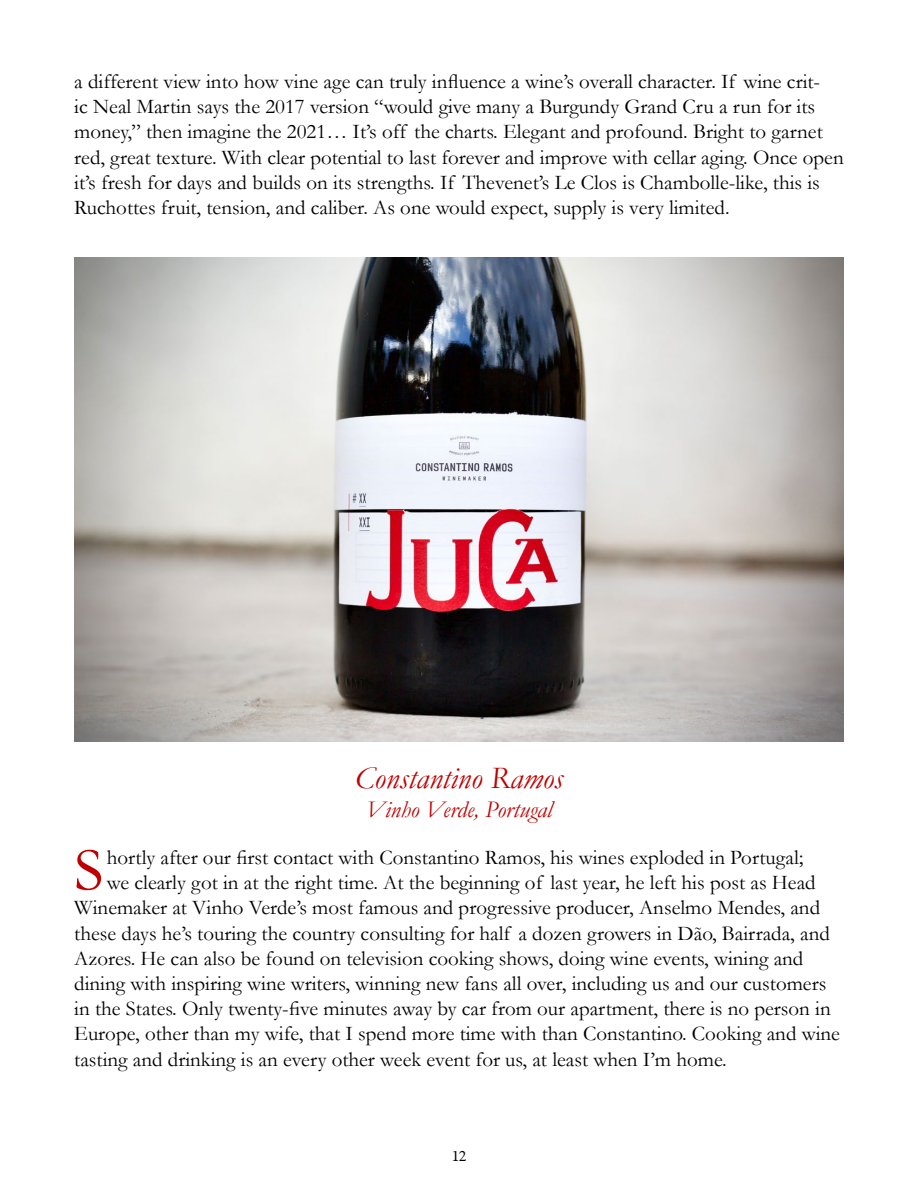
<style>
.page{position:relative;width:918px;height:1188px;background:#fff}
.page>*{position:absolute;margin:0;border:0;box-sizing:border-box;transform-origin:0 0}
.t1{font:61.35px "Garamond";color:#c00000}
.t2{font:italic 31.5px "Garamond";color:#c00000}
.t3{font:italic 24px "Garamond";color:#c00000}
.t4{font:21px/25.2px "Garamond";color:#000}
.t5{font:15px "Rongel Lining";color:#000}
</style>
<div class="page">
<img style="left:74px;top:257px;width:770px;height:484px">
<p class="t4" style="left:74px;top:69px;width:771px">a different view into how vine age can truly influence a wine’s overall character. If wine crit-<br>ic Neal Martin says the 2017 version “would give many a Burgundy Grand Cru a run for its money,” then imagine the 2021… It’s off the charts. Elegant and profound. Bright to garnet red, great texture. With clear potential to last forever and improve with cellar aging. Once open it’s fresh for days and builds on its strengths. If Thevenet’s Le Clos is Chambolle-like, this is Ruchottes fruit, tension, and caliber. As one would expect, supply is very limited.</p>
<h2 class="t2" style="left:355px;top:760px;width:210px">Constantino Ramos</h2>
<p class="t3" style="left:366px;top:795px;width:188px">Vinho Verde, Portugal</p>
<h1 class="t1" style="left:74px;top:833px;width:31px">S</h1>
<p class="t4" style="left:107px;top:845px;width:698px">hortly after our first contact with Constantino Ramos, his wines exploded in Portugal;</p>
<p class="t4" style="left:107px;top:870px;width:710px">we clearly got in at the right time. At the beginning of last year, he left his post as Head</p>
<p class="t4" style="left:74px;top:895px;width:747px">Winemaker at Vinho Verde’s most famous and progressive producer, Anselmo Mendes, and</p>
<p class="t4" style="left:74px;top:920px;width:757px">these days he’s touring the country consulting for half a dozen growers in Dão, Bairrada, and</p>
<p class="t4" style="left:74px;top:945px;width:731px">Azores. He can also be found on television cooking shows, doing wine events, wining and</p>
<p class="t4" style="left:74px;top:971px;width:754px">dining with inspiring wine writers, winning new fans all over, including us and our customers</p>
<p class="t4" style="left:74px;top:996px;width:758px">in the States. Only twenty-five minutes away by car from our apartment, there is no person in</p>
<p class="t4" style="left:74px;top:1021px;width:767px">Europe, other than my wife, that I spend more time with than Constantino. Cooking and wine</p>
<p class="t4" style="left:74px;top:1046px;width:654px">tasting and drinking is an every other week event for us, at least when I’m home.</p>
<p class="t5" style="left:453px;top:1148px;width:16px">12</p>
</div>
